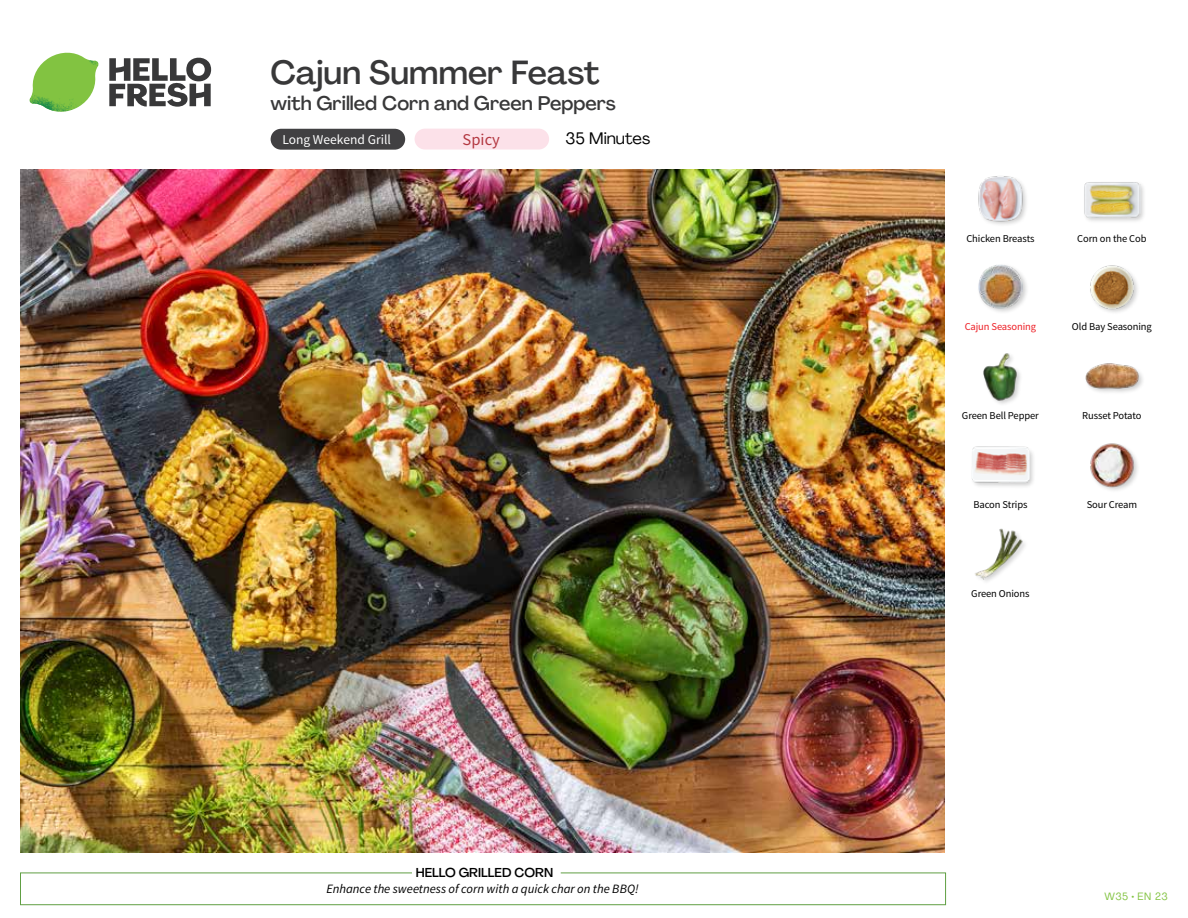
<style>
.page{position:relative;width:1188px;height:918px;background:#fff}
.page>*{position:absolute;margin:0;border:0;box-sizing:border-box;transform-origin:0 0}
.t1{font:500 33px "Agrandir";color:#383839}
.t2{font:500 19.5px "Agrandir";color:#383839}
.t3{font:16.5px "Agrandir";color:#000}
.t4{font:16.5px "Source Sans Pro";color:#b33841}
.t5{font:13.5px "Source Sans Pro";color:#fff}
.t6{font:italic 12.75px "Source Sans Pro";color:#000}
.t7{font:500 12.75px "Agrandir";color:#000}
.t8{font:10.5px "Source Sans Pro";letter-spacing:-.01em;color:#000}
.t9{font:10.5px "Source Sans Pro";letter-spacing:-.01em;color:#ed1d24}
.t10{font:10.5px "Agrandir";letter-spacing:.05em;color:#82c341}
</style>
<div class="page">
<div style="left:271px;top:129px;width:134px;height:21px;background:#414042;border-radius:10px"></div>
<div style="left:415px;top:129px;width:134px;height:21px;background:#fce1e9;border-radius:10px"></div>
<svg style="left:109px;top:57px;width:102px;height:50px"></svg>
<svg style="left:34px;top:53px;width:62px;height:40px"></svg>
<img style="left:67px;top:53px;width:32px;height:26px">
<img style="left:33px;top:75px;width:59px;height:11px">
<img style="left:29px;top:79px;width:61px;height:33px">
<img style="left:65px;top:86px;width:27px;height:25px">
<div style="left:20px;top:873px;width:926px;height:32px;border:1px solid #609f43"></div>
<div style="left:412px;top:865px;width:149px;height:15px;background:#fff"></div>
<img style="left:21px;top:170px;width:924px;height:682px">
<img style="left:975px;top:528px;width:50px;height:54px">
<img style="left:1090px;top:443px;width:48px;height:48px">
<div style="left:970px;top:446px;width:66px;height:44px;background:#000;opacity:.2"></div>
<img style="left:972px;top:446px;width:57px;height:44px">
<div style="left:1084px;top:362px;width:61px;height:33px;background:#000;opacity:.2"></div>
<img style="left:1084px;top:362px;width:57px;height:29px">
<img style="left:983px;top:353px;width:38px;height:51px">
<img style="left:1090px;top:265px;width:48px;height:48px">
<div style="left:977px;top:263px;width:52px;height:52px;background:#000;opacity:.2"></div>
<img style="left:978px;top:264px;width:45px;height:44px">
<div style="left:1083px;top:180px;width:63px;height:44px;background:#000;opacity:.2"></div>
<img style="left:1083px;top:180px;width:58px;height:44px">
<img style="left:978px;top:176px;width:48px;height:49px">
<h1 class="t1" style="left:271px;top:52px;width:331px">Cajun Summer Feast</h1>
<h2 class="t2" style="left:271px;top:91px;width:347px">with Grilled Corn and Green Peppers</h2>
<p class="t5" style="left:282px;top:131px;width:110px">Long Weekend Grill</p>
<h3 class="t4" style="left:463px;top:130px;width:39px">Spicy</h3>
<h3 class="t3" style="left:566px;top:128px;width:86px">35 Minutes</h3>
<p class="t7" style="left:416px;top:864px;width:139px">HELLO GRILLED CORN</p>
<p class="t6" style="left:326px;top:881px;width:314px">Enhance the sweetness of corn with a quick char on the BBQ!</p>
<p class="t8" style="left:966px;top:232px;width:70px">Chicken Breasts</p>
<p class="t8" style="left:1077px;top:232px;width:71px">Corn on the Cob</p>
<p class="t9" style="left:965px;top:320px;width:73px">Cajun Seasoning</p>
<p class="t8" style="left:1072px;top:320px;width:81px">Old Bay Seasoning</p>
<p class="t8" style="left:962px;top:409px;width:78px">Green Bell Pepper</p>
<p class="t8" style="left:1082px;top:409px;width:61px">Russet Potato</p>
<p class="t8" style="left:973px;top:498px;width:56px">Bacon Strips</p>
<p class="t8" style="left:1087px;top:498px;width:52px">Sour Cream</p>
<p class="t8" style="left:971px;top:587px;width:60px">Green Onions</p>
<p class="t10" style="left:1104px;top:890px;width:65px">W35 • EN 23</p>
</div>
